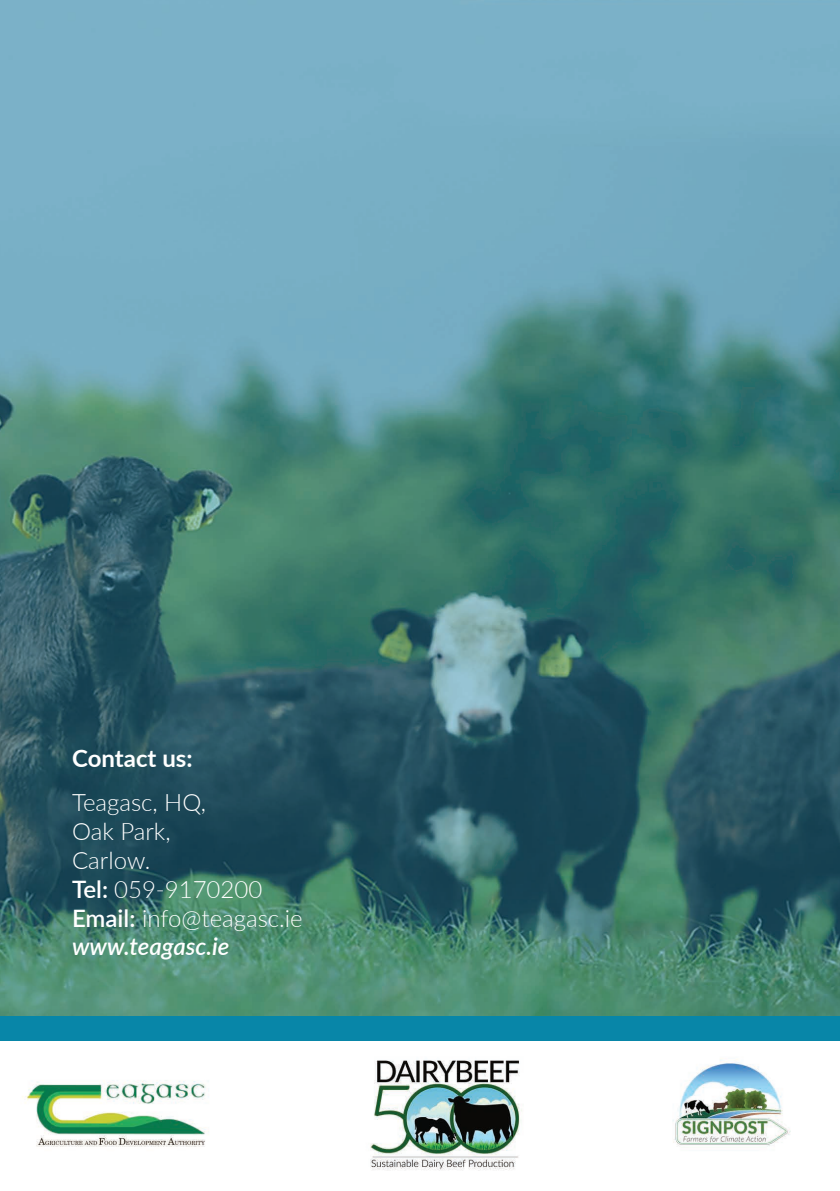
<style>
.page{position:relative;width:840px;height:1191px;background:#fff}
.page>*{position:absolute;margin:0;border:0;box-sizing:border-box;transform-origin:0 0}
.t1{font:300 24px "Lato";color:#fff}
.t2{font:italic 600 24px "Lato";color:#fff}
.t3{font:700 24px "Lato";color:#fff}
.s1{font-weight:600}
</style>
<div class="page">
<img style="left:0;top:0;width:839px;height:1171px">
<div style="left:0;top:1016px;width:839px;height:25px;background:#0886a8"></div>
<p class="t3" style="left:72px;top:740px;width:122px">Contact us:</p>
<p class="t1" style="left:72px;top:786px;width:135px">Teagasc, HQ,</p>
<p class="t1" style="left:72px;top:815px;width:100px">Oak Park,</p>
<p class="t1" style="left:72px;top:843px;width:80px">Carlow.</p>
<p class="t1" style="left:72px;top:872px;width:192px"><span class="s1">Tel:</span> 059-9170200</p>
<p class="t1" style="left:72px;top:901px;width:232px"><span class="s1">Email:</span> info@teagasc.ie</p>
<p class="t2" style="left:72px;top:929px;width:159px">www.teagasc.ie</p>
</div>
